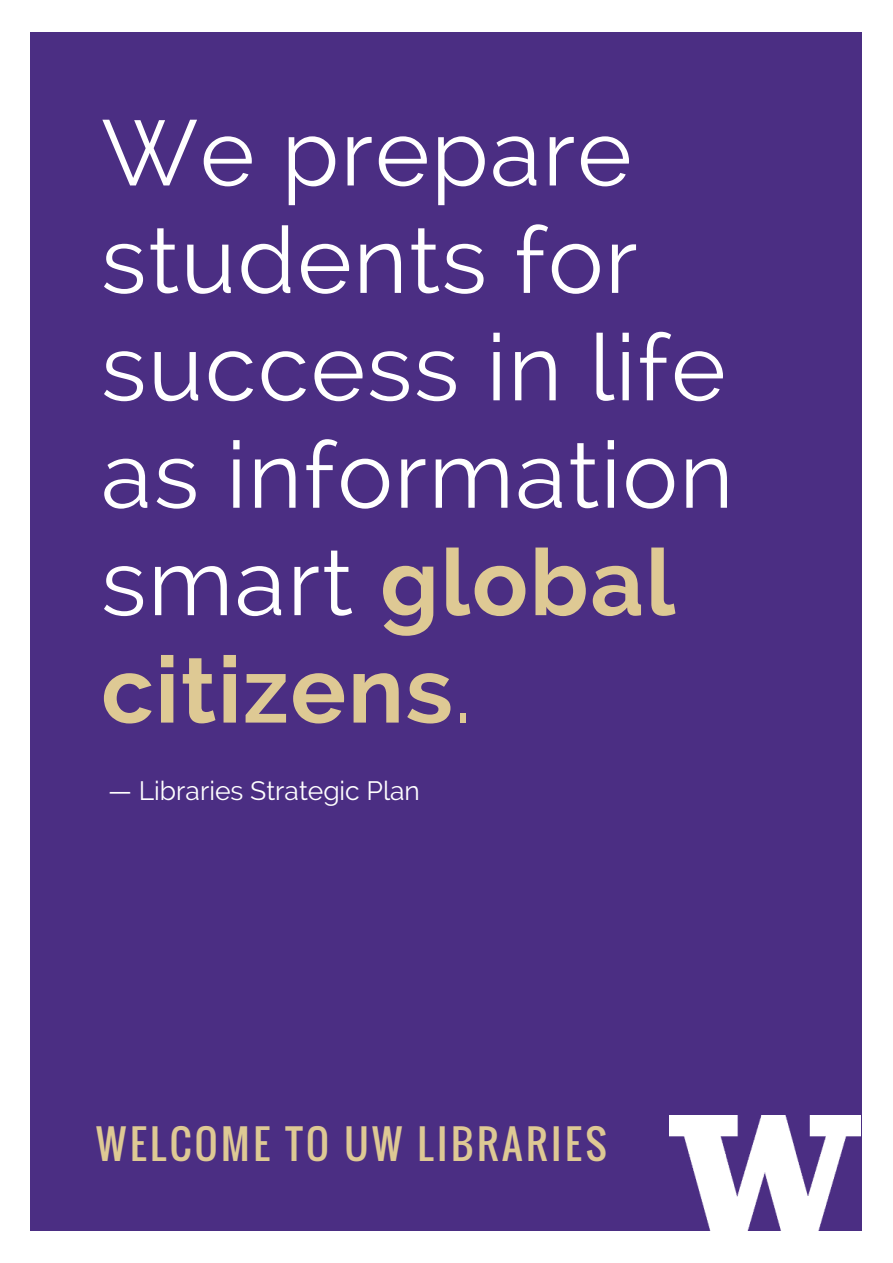
<style>
.page{position:relative;width:893px;height:1263px;background:#fff}
.page>*{position:absolute;margin:0;border:0;box-sizing:border-box;transform-origin:0 0}
.t1{font:92.62px/107.4px "Raleway";letter-spacing:.02em;color:#fff}
.t2{font:39.67px "Oswald";letter-spacing:.09em;color:#dec994}
.t3{font:26.47px "Raleway";color:#fff}
.s1{font-weight:700;color:#dec994}
.s2{color:#dec994}
</style>
<div class="page">
<div style="left:31px;top:32px;width:831px;height:1199px;background:#4b2e83"></div>
<img style="left:669px;top:1116px;width:191px;height:115px">
<p class="t1" style="left:101px;top:99px;width:633px">We prepare students for success in life as information smart <span class="s1">global citizens</span><span class="s2">.</span></p>
<p class="t3" style="left:108px;top:775px;width:313px">— Libraries Strategic Plan</p>
<p class="t2" style="left:96px;top:1114px;width:512px">WELCOME TO UW LIBRARIES</p>
</div>
